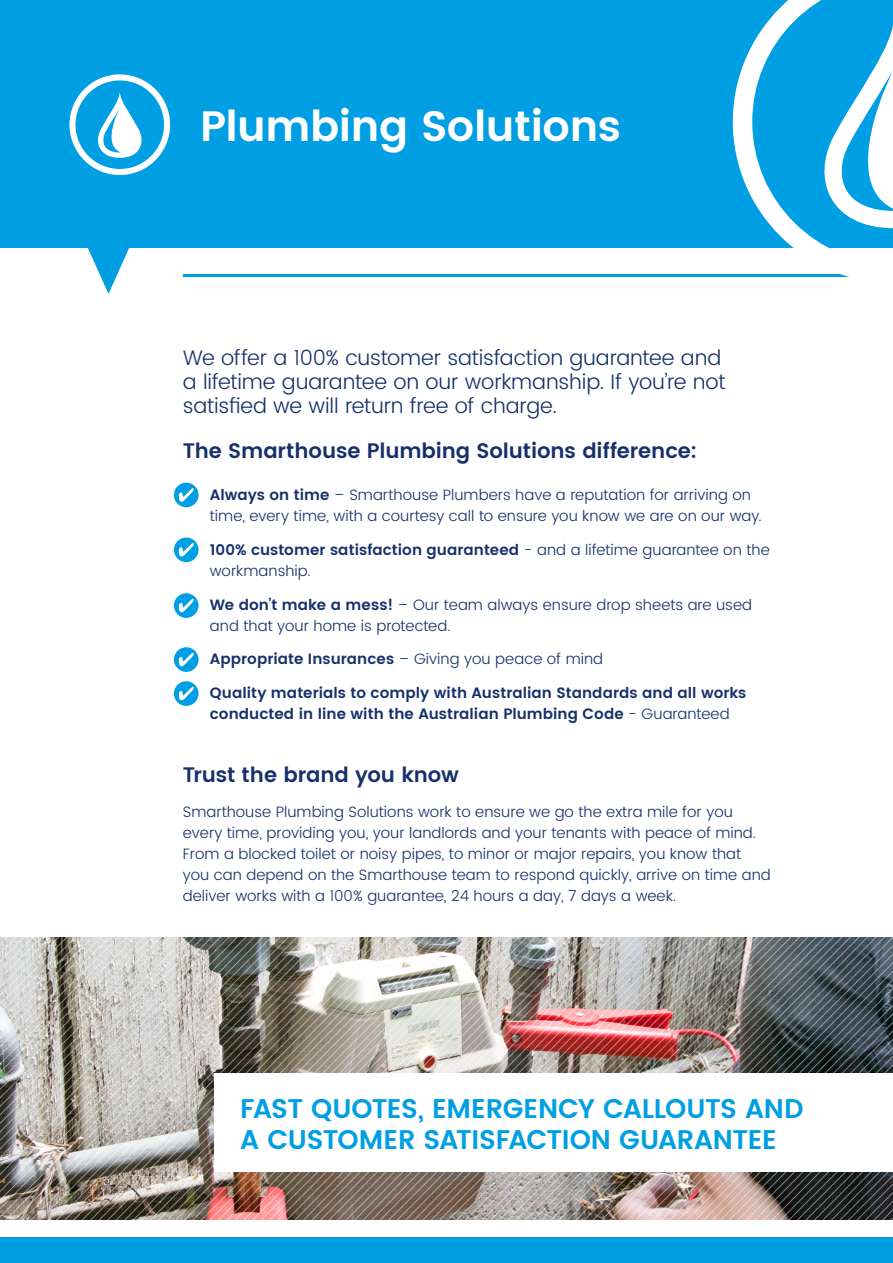
<style>
.page{position:relative;width:893px;height:1263px;background:#fff}
.page>*{position:absolute;margin:0;border:0;box-sizing:border-box;transform-origin:0 0}
.t1{font:600 42.6px "Poppins";letter-spacing:-.01em;color:#fff}
.t2{font:600 27px/31.5px "Poppins";letter-spacing:-.015em;color:#009fe3}
.t3{font:300 21px/24px "Poppins";letter-spacing:-.01em;color:#16306b}
.t4{font:600 21px "Poppins";letter-spacing:-.005em;color:#16306b}
.t5{font:300 15px/21px "Poppins";color:#16306b}
.t6{font:600 15px/21px "Poppins";letter-spacing:.005em;color:#16306b}
.s1{font-weight:600}
.s2{font-weight:300}
</style>
<div class="page">
<img style="left:0;top:938px;width:893px;height:281px">
<div style="left:215px;top:1074px;width:678px;height:98px;background:#fff"></div>
<svg style="left:86px;top:247px;width:45px;height:47px"></svg>
<div style="left:0;top:0;width:893px;height:247px;background:#009fe3"></div>
<div style="left:0;top:1237px;width:893px;height:26px;background:#009fe3"></div>
<hr style="left:183px;top:274px;width:668px;height:3px;background:#009fe3">
<svg style="left:733px;top:0;width:160px;height:277px"></svg>
<svg style="left:811px;top:14px;width:82px;height:214px"></svg>
<svg style="left:69px;top:74px;width:101px;height:101px"></svg>
<div style="left:174px;top:483px;width:25px;height:24px;background:#009fe3;border-radius:50%"></div>
<svg style="left:179px;top:488px;width:15px;height:14px"></svg>
<div style="left:174px;top:537px;width:25px;height:25px;background:#009fe3;border-radius:50%"></div>
<svg style="left:179px;top:543px;width:15px;height:14px"></svg>
<div style="left:174px;top:593px;width:25px;height:25px;background:#009fe3;border-radius:50%"></div>
<svg style="left:179px;top:599px;width:15px;height:13px"></svg>
<div style="left:174px;top:647px;width:25px;height:25px;background:#009fe3;border-radius:50%"></div>
<svg style="left:179px;top:653px;width:15px;height:13px"></svg>
<div style="left:174px;top:681px;width:25px;height:25px;background:#009fe3;border-radius:50%"></div>
<svg style="left:179px;top:687px;width:15px;height:13px"></svg>
<h1 class="t1" style="left:200px;top:94px;width:422px">Plumbing Solutions</h1>
<h3 class="t3" style="left:183px;top:346px;width:544px">We offer a 100% customer satisfaction guarantee and a lifetime guarantee on our workmanship. If you’re not satisfied we will return free of charge.</h3>
<h3 class="t4" style="left:183px;top:435px;width:516px">The Smarthouse Plumbing Solutions difference:</h3>
<p class="t5" style="left:210px;top:485px;width:554px"><span class="s1">Always on time</span> – Smarthouse Plumbers have a reputation for arriving on time, every time, with a courtesy call to ensure you know we are on our way.</p>
<p class="t5" style="left:210px;top:539px;width:561px"><span class="s1">100% customer satisfaction guaranteed</span> - and a lifetime guarantee on the workmanship.</p>
<p class="t5" style="left:210px;top:594px;width:544px"><span class="s1">We don’t make a mess!</span> – Our team always ensure drop sheets are used and that your home is protected.</p>
<p class="t6" style="left:210px;top:649px;width:395px">Appropriate Insurances <span class="s2">– Giving you peace of mind</span></p>
<p class="t6" style="left:210px;top:683px;width:538px">Quality materials to comply with Australian Standards and all works conducted in line with the Australian Plumbing Code <span class="s2">- Guaranteed</span></p>
<h3 class="t4" style="left:183px;top:758px;width:278px">Trust the brand you know</h3>
<p class="t5" style="left:183px;top:801px;width:589px">Smarthouse Plumbing Solutions work to ensure we go the extra mile for you every time, providing you, your landlords and your tenants with peace of mind.<br>From a blocked toilet or noisy pipes, to minor or major repairs, you know that you can depend on the Smarthouse team to respond quickly, arrive on time and deliver works with a 100% guarantee, 24 hours a day, 7 days a week.</p>
<h2 class="t2" style="left:240px;top:1093px;width:565px">FAST QUOTES, EMERGENCY CALLOUTS AND<br>A CUSTOMER SATISFACTION GUARANTEE</h2>
</div>
